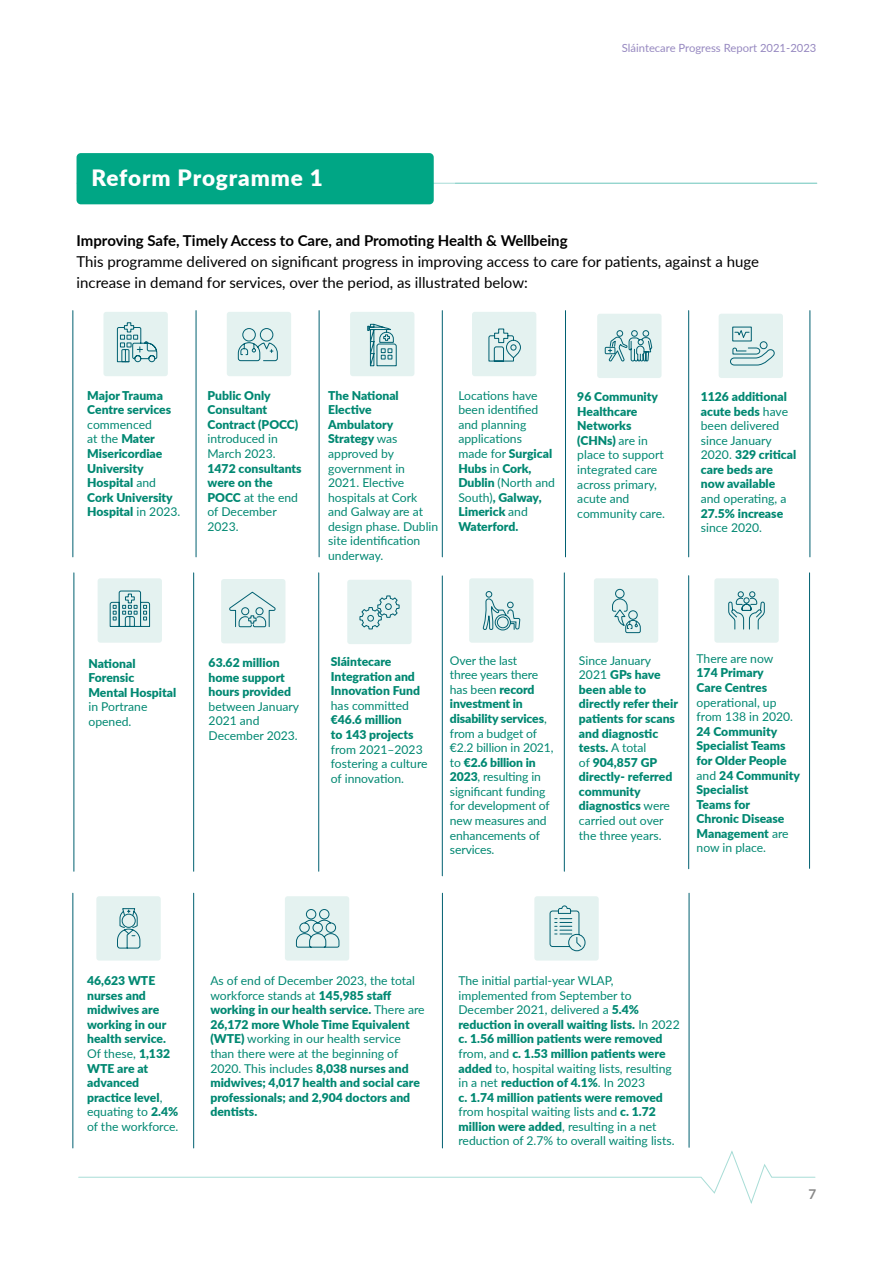
<style>
.page{position:relative;width:893px;height:1263px;background:#fff}
.page>*{position:absolute;margin:0;border:0;box-sizing:border-box;transform-origin:0 0}
.t1{font:900 22.5px "Lato";letter-spacing:.035em;color:#fff}
.t2{font:15px/21px "Lato";color:#000}
.t3{font:700 15px "Lato";color:#000}
.t4{font:700 13.5px "Lato";color:#878787}
.t5{font:12.15px/14.5px "Lato";color:#008872}
.t6{font:900 12.15px/14.5px "Lato";color:#008872}
.t7{font:11.25px "Lato";color:#9688c0}
.s1{font-weight:400}
.s2{font-weight:900}
</style>
<div class="page">
<hr style="left:77px;top:183px;width:740px;height:1px;background:#4fbaad">
<svg style="left:78px;top:1150px;width:738px;height:54px"></svg>
<hr style="left:73px;top:311px;width:1px;height:246px;background:#006071">
<hr style="left:196px;top:311px;width:1px;height:246px;background:#006071">
<hr style="left:319px;top:311px;width:1px;height:246px;background:#006071">
<hr style="left:442px;top:311px;width:1px;height:246px;background:#006071">
<hr style="left:565px;top:311px;width:1px;height:246px;background:#006071">
<hr style="left:688px;top:311px;width:1px;height:246px;background:#006071">
<div style="left:98px;top:578px;width:64px;height:65px;background:#e4f2f0;border-radius:3px"></div>
<svg style="left:109px;top:590px;width:41px;height:37px"></svg>
<div style="left:227px;top:312px;width:64px;height:64px;background:#e4f2f0;border-radius:3px"></div>
<svg style="left:238px;top:328px;width:40px;height:33px"></svg>
<div style="left:350px;top:312px;width:64px;height:64px;background:#e4f2f0;border-radius:3px"></div>
<svg style="left:367px;top:323px;width:30px;height:44px"></svg>
<div style="left:103px;top:312px;width:65px;height:64px;background:#e4f2f0;border-radius:3px"></div>
<svg style="left:117px;top:322px;width:41px;height:40px"></svg>
<div style="left:221px;top:579px;width:64px;height:64px;background:#e4f2f0;border-radius:3px"></div>
<svg style="left:229px;top:591px;width:47px;height:36px"></svg>
<div style="left:472px;top:312px;width:64px;height:64px;background:#e4f2f0;border-radius:3px"></div>
<svg style="left:488px;top:328px;width:33px;height:34px"></svg>
<div style="left:77px;top:153px;width:357px;height:51px;background:#00a685;border-radius:4px"></div>
<div style="left:719px;top:314px;width:64px;height:64px;background:#e4f2f0;border-radius:3px"></div>
<svg style="left:730px;top:347px;width:45px;height:19px"></svg>
<div style="left:760px;top:341px;width:7px;height:8px;border:1px solid #006071;border-radius:50%"></div>
<div style="left:732px;top:327px;width:20px;height:14px;border:1px solid #006071"></div>
<svg style="left:734px;top:330px;width:16px;height:10px"></svg>
<hr style="left:74px;top:573px;width:1px;height:298px;background:#006071">
<div style="left:597px;top:314px;width:64px;height:64px;background:#e4f2f0;border-radius:3px"></div>
<svg style="left:604px;top:330px;width:49px;height:32px"></svg>
<hr style="left:810px;top:311px;width:1px;height:246px;background:#006071">
<div style="left:347px;top:580px;width:65px;height:64px;background:#e4f2f0;border-radius:3px"></div>
<svg style="left:359px;top:595px;width:41px;height:35px"></svg>
<hr style="left:193px;top:573px;width:1px;height:298px;background:#006071">
<hr style="left:318px;top:573px;width:1px;height:298px;background:#006071">
<hr style="left:564px;top:573px;width:1px;height:298px;background:#006071">
<hr style="left:809px;top:573px;width:1px;height:295px;background:#006071">
<div style="left:469px;top:578px;width:64px;height:65px;background:#e4f2f0;border-radius:3px"></div>
<svg style="left:482px;top:591px;width:38px;height:40px"></svg>
<hr style="left:442px;top:576px;width:1px;height:300px;background:#006071">
<div style="left:594px;top:578px;width:64px;height:65px;background:#e4f2f0;border-radius:3px"></div>
<hr style="left:688px;top:576px;width:1px;height:293px;background:#006071">
<div style="left:96px;top:896px;width:65px;height:64px;background:#e4f2f0;border-radius:3px"></div>
<svg style="left:117px;top:908px;width:24px;height:41px"></svg>
<div style="left:714px;top:578px;width:65px;height:65px;background:#e4f2f0;border-radius:3px"></div>
<svg style="left:728px;top:591px;width:37px;height:39px"></svg>
<hr style="left:73px;top:893px;width:1px;height:255px;background:#006071">
<hr style="left:193px;top:893px;width:1px;height:255px;background:#006071">
<hr style="left:442px;top:893px;width:1px;height:255px;background:#006071">
<hr style="left:689px;top:893px;width:1px;height:254px;background:#006071">
<div style="left:534px;top:896px;width:65px;height:64px;background:#e4f2f0;border-radius:3px"></div>
<svg style="left:549px;top:905px;width:37px;height:46px"></svg>
<div style="left:285px;top:896px;width:64px;height:64px;background:#e4f2f0;border-radius:3px"></div>
<svg style="left:296px;top:909px;width:44px;height:39px"></svg>
<svg style="left:612px;top:588px;width:29px;height:45px"></svg>
<h1 class="t1" style="left:91px;top:161px;width:233px">Reform Programme 1</h1>
<p class="t7" style="left:622px;top:39px;width:196px">Sláintecare Progress Report 2021-2023</p>
<p class="t3" style="left:77px;top:229px;width:493px">Improving Safe, Timely Access to Care, and Promoting Health &amp; Wellbeing</p>
<p class="t2" style="left:77px;top:250px;width:684px">This programme delivered on significant progress in improving access to care for patients, against a huge increase in demand for services, over the period, as illustrated below:</p>
<p class="t6" style="left:87px;top:387px;width:85px">Major Trauma<br>Centre services</p>
<p class="t6" style="left:87px;top:416px;width:95px"><span class="s1">commenced<br>at the</span> Mater<br>Misericordiae<br>University<br>Hospital <span class="s1">and<br></span>Cork University<br>Hospital <span class="s1">in 2023.</span></p>
<p class="t6" style="left:208px;top:387px;width:92px">Public Only<br>Consultant<br>Contract (POCC)</p>
<p class="t5" style="left:208px;top:431px;width:72px">introduced in<br>March 2023.</p>
<p class="t6" style="left:208px;top:460px;width:96px">1472 consultants were on the<br>POCC <span class="s1">at the end of December<br>2023.</span></p>
<p class="t5" style="left:328px;top:387px;width:112px"><span class="s2">The National<br>Elective<br>Ambulatory<br>Strategy</span> was approved by government in<br>2021. Elective hospitals at Cork and Galway are at design phase. Dublin site identification underway.</p>
<p class="t5" style="left:458px;top:387px;width:98px">Locations have been identified and planning applications<br>made for <span class="s2">Surgical<br>Hubs</span> in <span class="s2">Cork,<br>Dublin</span> (North and<br>South)<span class="s2">, Galway,<br>Limerick</span> and<br><span class="s2">Waterford.</span></p>
<p class="t5" style="left:577px;top:389px;width:89px"><span class="s2">96 Community<br>Healthcare<br>Networks (CHNs)</span> are in place to support integrated care across primary, acute and community care.</p>
<p class="t6" style="left:701px;top:389px;width:97px">1126 additional acute beds <span class="s1">have been delivered since January<br>2020.</span> 329 critical care beds are now available</p>
<p class="t5" style="left:701px;top:491px;width:87px">and operating, a</p>
<p class="t6" style="left:701px;top:505px;width:84px">27.5% increase</p>
<p class="t5" style="left:701px;top:520px;width:63px">since 2020.</p>
<p class="t6" style="left:88px;top:655px;width:89px">National<br>Forensic<br>Mental Hospital</p>
<p class="t5" style="left:88px;top:699px;width:61px">in Portrane opened.</p>
<p class="t6" style="left:209px;top:655px;width:84px">63.62 million home support hours provided</p>
<p class="t5" style="left:209px;top:699px;width:92px">between January<br>2021 and<br>December 2023.</p>
<p class="t6" style="left:331px;top:654px;width:91px">Sláintecare<br>Integration and<br>Innovation Fund</p>
<p class="t5" style="left:331px;top:698px;width:80px">has committed</p>
<p class="t6" style="left:331px;top:712px;width:84px">€46.6 million to 143 projects</p>
<p class="t5" style="left:331px;top:741px;width:98px">from 2021–2023 fostering a culture of innovation.</p>
<p class="t5" style="left:450px;top:652px;width:105px">Over the last<br>three years there has been <span class="s2">record investment in disability services</span>, from a budget of €2.2 billion in 2021, to <span class="s2">€2.6 billion in<br>2023</span>, resulting in significant funding for development of new measures and enhancements of services.</p>
<p class="t6" style="left:579px;top:652px;width:101px"><span class="s1">Since January<br>2021</span> GPs have been able to directly refer their patients for scans and diagnostic tests. <span class="s1">A total<br>of</span> 904,857 GP directly- referred community diagnostics <span class="s1">were carried out over the three years.</span></p>
<p class="t5" style="left:697px;top:651px;width:78px">There are now</p>
<p class="t6" style="left:697px;top:665px;width:72px">174 Primary<br>Care Centres</p>
<p class="t5" style="left:697px;top:694px;width:98px">operational, up from 138 in 2020.</p>
<p class="t6" style="left:697px;top:723px;width:105px">24 Community<br>Specialist Teams for Older People <span class="s1">and</span> 24 Community<br>Specialist<br>Teams for<br>Chronic Disease<br>Management <span class="s1">are now in place.</span></p>
<p class="t6" style="left:87px;top:973px;width:93px">46,623 WTE nurses and midwives are working in our health service.<br><span class="s1">Of these,</span> 1,132<br>WTE are at advanced practice level<span class="s1">, equating to</span> 2.4% <span class="s1">of the workforce.</span></p>
<p class="t6" style="left:210px;top:973px;width:216px"><span class="s1">As of end of December 2023, the total workforce stands at</span> 145,985 staff working in our health service. <span class="s1">There are </span>26,172 more Whole Time Equivalent (WTE) <span class="s1">working in our health service than there were at the beginning of 2020. This includes</span> 8,038 nurses and midwives; 4,017 health and social care professionals; and 2,904 doctors and dentists.</p>
<p class="t5" style="left:458px;top:973px;width:223px">The initial partial-year WLAP, implemented from September to December 2021, delivered a <span class="s2">5.4% reduction in overall waiting lists.</span> In 2022 <span class="s2">c. 1.56 million patients were removed </span>from, and <span class="s2">c. 1.53 million patients were added</span> to, hospital waiting lists, resulting in a net <span class="s2">reduction of 4.1%</span>. In 2023<br><span class="s2">c. 1.74 million patients were removed </span>from hospital waiting lists and <span class="s2">c. 1.72 million were added</span>, resulting in a net reduction of 2.7% to overall waiting lists.</p>
<p class="t4" style="left:809px;top:1184px;width:9px">7</p>
</div>
